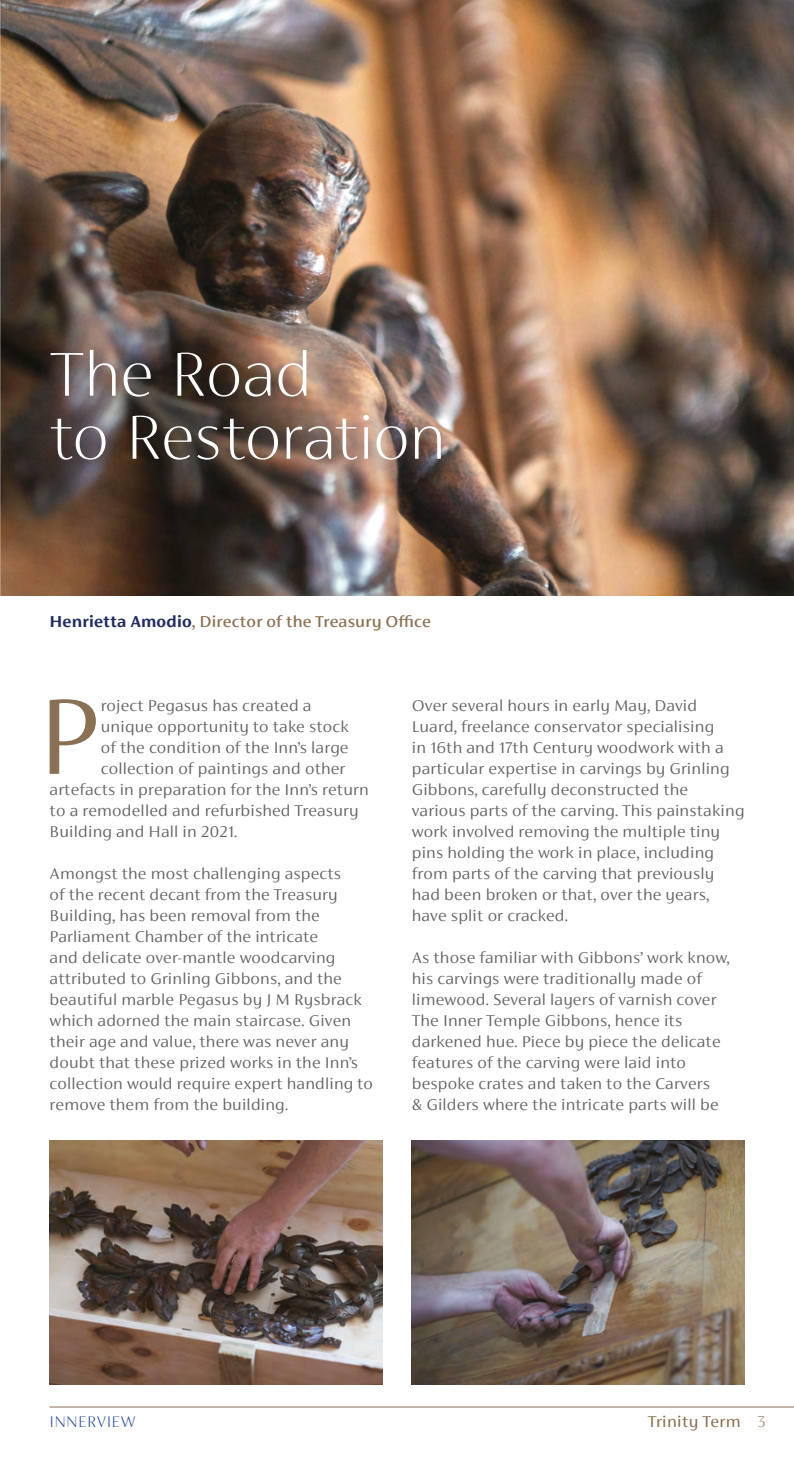
<style>
.page{position:relative;width:794px;height:1474px;background:#fff}
.page>*{position:absolute;margin:0;border:0;box-sizing:border-box;transform-origin:0 0}
.Text_9_13_light_inde{font:300 120.05px "FS Siena";color:#8b7153}
.E_T_head_20_18{font:100 70px "FS Siena";letter-spacing:-.015em;color:#fff}
.Text_first_para_9_12{font:300 17.5px/21px "FS Siena";letter-spacing:.01em;color:#646363}
.Text_9_13_light_inde-2{font:300 17.5px "FS Siena";letter-spacing:.01em;color:#646363}
.NiN_8_5text{font:500 17.5px "FS Siena";letter-spacing:.01em;color:#8b7153}
.t1{font:17.5px "FS Siena";letter-spacing:.02em;color:#8b7153}
.t2{font:100 17.5px "FS Siena";letter-spacing:.02em;color:#164194}
.s1{font-weight:700;color:#212d5e}
.s2{font-weight:100}
</style>
<div class="page">
<hr style="left:50px;top:1406px;width:744px;height:1px;background:#8b7153">
<img style="left:0;top:0;width:794px;height:595px">
<hr style="left:0;top:0;width:1px;height:344px;background:#74b428">
<img style="left:412px;top:1140px;width:332px;height:244px">
<img style="left:50px;top:1140px;width:332px;height:244px">
<p class="E_T_head_20_18" style="left:50px;top:338px;width:264px">The Road</p>
<p class="E_T_head_20_18" style="left:50px;top:401px;width:398px">to Restoration</p>
<p class="NiN_8_5text" style="left:50px;top:612px;width:383px"><span class="s1">Henrietta Amodio</span>, Director of the Treasury Office</p>
<p class="Text_9_13_light_inde" style="left:37px;top:673px;width:61px">P</p>
<p class="Text_9_13_light_inde-2" style="left:101px;top:696px;width:212px">roject Pegasus has created a</p>
<p class="Text_9_13_light_inde-2" style="left:101px;top:717px;width:250px">unique opportunity to take stock</p>
<p class="Text_9_13_light_inde-2" style="left:101px;top:738px;width:249px">of the condition of the Inn’s large</p>
<p class="Text_9_13_light_inde-2" style="left:101px;top:759px;width:246px">collection of paintings and other</p>
<p class="Text_9_13_light_inde-2" style="left:50px;top:780px;width:321px">artefacts in preparation for the Inn’s return</p>
<p class="Text_9_13_light_inde-2" style="left:50px;top:801px;width:310px">to a remodelled and refurbished Treasury</p>
<p class="Text_9_13_light_inde-2" style="left:50px;top:822px;width:189px">Building and Hall in 2021.</p>
<p class="Text_first_para_9_12" style="left:50px;top:862px;width:325px">Amongst the most challenging aspects<br>of the recent decant from the Treasury Building, has been removal from the Parliament Chamber of the intricate<br>and delicate over-mantle woodcarving attributed to Grinling Gibbons, and the beautiful marble Pegasus by J M Rysbrack which adorned the main staircase. Given their age and value, there was never any doubt that these prized works in the Inn’s collection would require expert handling to remove them from the building.</p>
<p class="Text_first_para_9_12" style="left:412px;top:694px;width:334px">Over several hours in early May, David Luard, freelance conservator specialising<br>in 16th and 17th Century woodwork with a particular expertise in carvings by Grinling Gibbons, carefully deconstructed the various parts of the carving. This painstaking work involved removing the multiple tiny pins holding the work in place, including from parts of the carving that previously had been broken or that, over the years, have split or cracked.</p>
<p class="Text_first_para_9_12" style="left:412px;top:946px;width:319px">As those familiar with Gibbons’ work know, his carvings were traditionally made of limewood. Several layers of varnish cover The Inner Temple Gibbons, hence its darkened hue. Piece by piece the delicate features of the carving were laid into bespoke crates and taken to the Carvers<br>&amp; Gilders where the intricate parts will be</p>
<p class="t2" style="left:50px;top:1412px;width:87px">INNERVIEW</p>
<p class="t1" style="left:648px;top:1412px;width:119px">Trinity Term <span class="s2">3</span></p>
</div>
